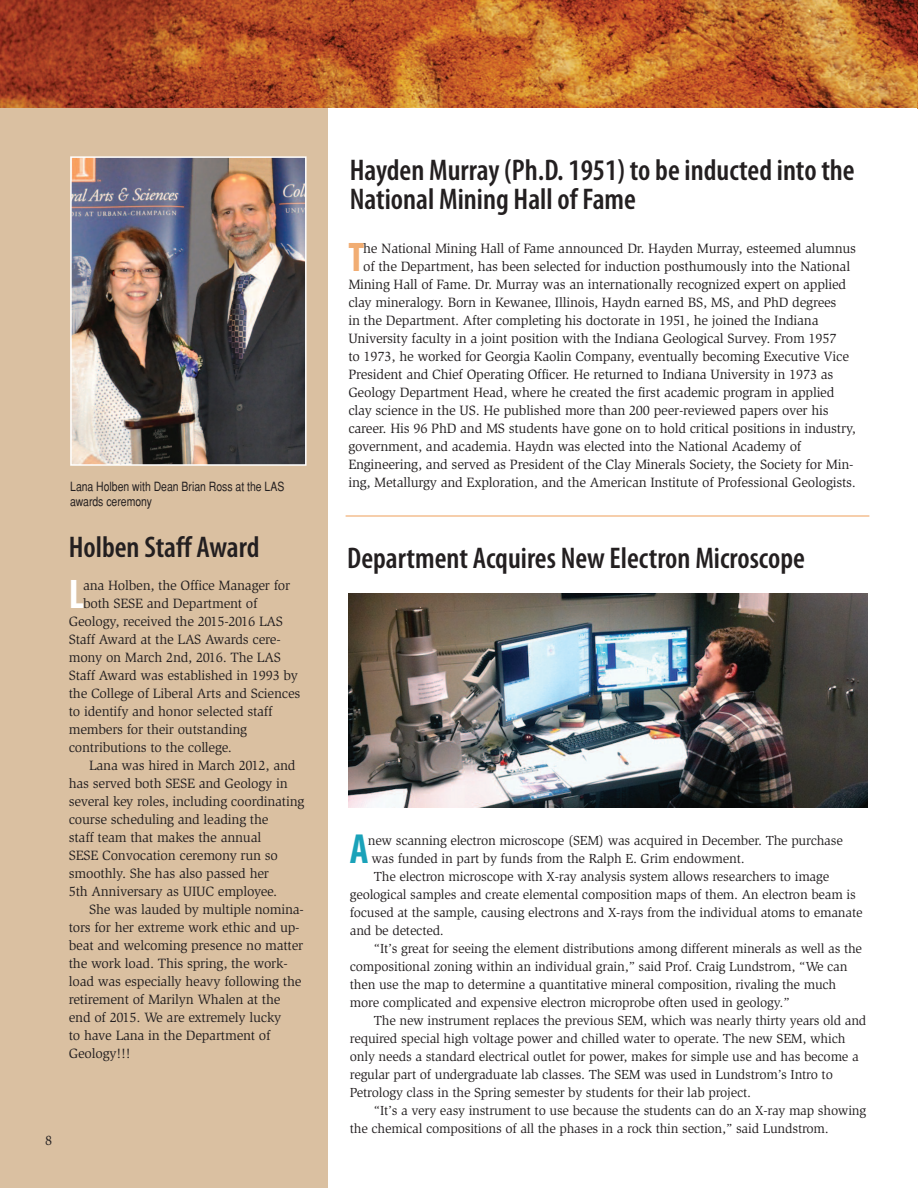
<style>
.page{position:relative;width:918px;height:1188px;background:#fff}
.page>*{position:absolute;margin:0;border:0;box-sizing:border-box;transform-origin:0 0}
.t1{font:700 condensed 42.3px "Myriad Pro";color:#1aa2b9}
.t2{font:700 condensed 41.55px "Myriad Pro";color:#fff}
.t3{font:700 condensed 41.55px "Myriad Pro";color:#f1ad73}
.t4{font:600 condensed 30px/29.4px "Myriad Pro";color:#231f20}
.t5{font:13.8px "Slimbach";letter-spacing:-.015em;color:#231f20}
.t6{font:13.5px "Slimbach";letter-spacing:-.015em;color:#231f20}
.t7{font:condensed 12.75px/15px "Helvetica";color:#231f20}
</style>
<div class="page">
<div style="left:0;top:86px;width:327px;height:1102px;background:#dac0a1"></div>
<img style="left:0;top:0;width:917px;height:108px">
<img style="left:73px;top:159px;width:231px;height:304px">
<div style="left:70px;top:156px;width:237px;height:310px;border:2px solid #fff"></div>
<img style="left:348px;top:593px;width:520px;height:215px">
<hr style="left:346px;top:515px;width:523px;height:2px;background:#f4bf90">
<p class="t7" style="left:70px;top:479px;width:216px">Lana Holben with Dean Brian Ross at the LAS awards ceremony</p>
<h3 class="t4" style="left:69px;top:535px;width:192px">Holben Staff Award</h3>
<h2 class="t2" style="left:69px;top:579px;width:17px">L</h2>
<p class="t5" style="left:83px;top:580px;width:209px">ana Holben, the Office Manager for</p>
<p class="t5" style="left:83px;top:598px;width:176px">both SESE and Department of</p>
<p class="t5" style="left:69px;top:616px;width:216px">Geology, received the 2015-2016 LAS</p>
<p class="t5" style="left:69px;top:634px;width:213px">Staff Award at the LAS Awards cere-</p>
<p class="t5" style="left:69px;top:652px;width:214px">mony on March 2nd, 2016. The LAS</p>
<p class="t5" style="left:69px;top:670px;width:231px">Staff Award was established in 1993 by</p>
<p class="t5" style="left:69px;top:688px;width:233px">the College of Liberal Arts and Sciences</p>
<p class="t5" style="left:69px;top:706px;width:205px">to identify and honor selected staff</p>
<p class="t5" style="left:69px;top:724px;width:180px">members for their outstanding</p>
<p class="t5" style="left:69px;top:742px;width:165px">contributions to the college.</p>
<p class="t5" style="left:89px;top:760px;width:208px">Lana was hired in March 2012, and</p>
<p class="t5" style="left:69px;top:778px;width:220px">has served both SESE and Geology in</p>
<p class="t5" style="left:69px;top:796px;width:237px">several key roles, including coordinating</p>
<p class="t5" style="left:69px;top:814px;width:201px">course scheduling and leading the</p>
<p class="t5" style="left:69px;top:832px;width:194px">staff team that makes the annual</p>
<p class="t5" style="left:69px;top:850px;width:211px">SESE Convocation ceremony run so</p>
<p class="t5" style="left:69px;top:868px;width:202px">smoothly. She has also passed her</p>
<p class="t5" style="left:69px;top:886px;width:210px">5th Anniversary as UIUC employee.</p>
<p class="t5" style="left:89px;top:904px;width:216px">She was lauded by multiple nomina-</p>
<p class="t5" style="left:69px;top:922px;width:232px">tors for her extreme work ethic and up-</p>
<p class="t5" style="left:69px;top:940px;width:236px">beat and welcoming presence no matter</p>
<p class="t5" style="left:69px;top:958px;width:221px">the work load. This spring, the work-</p>
<p class="t5" style="left:69px;top:976px;width:234px">load was especially heavy following the</p>
<p class="t5" style="left:69px;top:994px;width:213px">retirement of Marilyn Whalen at the</p>
<p class="t5" style="left:69px;top:1012px;width:214px">end of 2015. We are extremely lucky</p>
<p class="t5" style="left:69px;top:1030px;width:203px">to have Lana in the Department of</p>
<p class="t5" style="left:69px;top:1048px;width:63px">Geology!!!</p>
<p class="t5" style="left:45px;top:1136px;width:9px">8</p>
<h3 class="t4" style="left:350px;top:158px;width:506px">Hayden Murray (Ph.D. 1951) to be inducted into the<br>National Mining Hall of Fame</h3>
<h2 class="t3" style="left:348px;top:243px;width:17px">T</h2>
<p class="t5" style="left:363px;top:243px;width:495px">he National Mining Hall of Fame announced Dr. Hayden Murray, esteemed alumnus</p>
<p class="t5" style="left:363px;top:261px;width:489px">of the Department, has been selected for induction posthumously into the National</p>
<p class="t5" style="left:348px;top:279px;width:499px">Mining Hall of Fame. Dr. Murray was an internationally recognized expert on applied</p>
<p class="t5" style="left:348px;top:297px;width:490px">clay mineralogy. Born in Kewanee, Illinois, Haydn earned BS, MS, and PhD degrees</p>
<p class="t5" style="left:348px;top:315px;width:472px">in the Department. After completing his doctorate in 1951, he joined the Indiana</p>
<p class="t5" style="left:348px;top:333px;width:490px">University faculty in a joint position with the Indiana Geological Survey. From 1957</p>
<p class="t5" style="left:348px;top:351px;width:502px">to 1973, he worked for Georgia Kaolin Company, eventually becoming Executive Vice</p>
<p class="t5" style="left:348px;top:369px;width:487px">President and Chief Operating Officer. He returned to Indiana University in 1973 as</p>
<p class="t5" style="left:348px;top:387px;width:488px">Geology Department Head, where he created the first academic program in applied</p>
<p class="t5" style="left:348px;top:405px;width:482px">clay science in the US. He published more than 200 peer-reviewed papers over his</p>
<p class="t5" style="left:348px;top:423px;width:509px">career. His 96 PhD and MS students have gone on to hold critical positions in industry,</p>
<p class="t5" style="left:348px;top:441px;width:454px">government, and academia. Haydn was elected into the National Academy of</p>
<p class="t5" style="left:348px;top:459px;width:507px">Engineering, and served as President of the Clay Minerals Society, the Society for Min-</p>
<p class="t5" style="left:348px;top:477px;width:509px">ing, Metallurgy and Exploration, and the American Institute of Professional Geologists.</p>
<h3 class="t4" style="left:347px;top:546px;width:460px">Department Acquires New Electron Microscope</h3>
<h1 class="t1" style="left:350px;top:834px;width:20px">A</h1>
<p class="t6" style="left:368px;top:836px;width:477px">new scanning electron microscope (SEM) was acquired in December. The purchase</p>
<p class="t6" style="left:372px;top:854px;width:375px">was funded in part by funds from the Ralph E. Grim endowment.</p>
<p class="t6" style="left:374px;top:872px;width:457px">The electron microscope with X-ray analysis system allows researchers to image</p>
<p class="t6" style="left:350px;top:890px;width:507px">geological samples and create elemental composition maps of them. An electron beam is</p>
<p class="t6" style="left:350px;top:908px;width:514px">focused at the sample, causing electrons and X-rays from the individual atoms to emanate</p>
<p class="t6" style="left:350px;top:926px;width:96px">and be detected.</p>
<p class="t6" style="left:374px;top:944px;width:490px">“It’s great for seeing the element distributions among different minerals as well as the</p>
<p class="t6" style="left:350px;top:962px;width:499px">compositional zoning within an individual grain,” said Prof. Craig Lundstrom, “We can</p>
<p class="t6" style="left:350px;top:980px;width:488px">then use the map to determine a quantitative mineral composition, rivaling the much</p>
<p class="t6" style="left:350px;top:998px;width:441px">more complicated and expensive electron microprobe often used in geology.”</p>
<p class="t6" style="left:374px;top:1016px;width:494px">The new instrument replaces the previous SEM, which was nearly thirty years old and</p>
<p class="t6" style="left:350px;top:1034px;width:497px">required special high voltage power and chilled water to operate. The new SEM, which</p>
<p class="t6" style="left:350px;top:1052px;width:510px">only needs a standard electrical outlet for power, makes for simple use and has become a</p>
<p class="t6" style="left:350px;top:1070px;width:485px">regular part of undergraduate lab classes. The SEM was used in Lundstrom’s Intro to</p>
<p class="t6" style="left:350px;top:1088px;width:403px">Petrology class in the Spring semester by students for their lab project.</p>
<p class="t6" style="left:374px;top:1106px;width:494px">“It’s a very easy instrument to use because the students can do an X-ray map showing</p>
<p class="t6" style="left:350px;top:1124px;width:481px">the chemical compositions of all the phases in a rock thin section,” said Lundstrom.</p>
</div>
